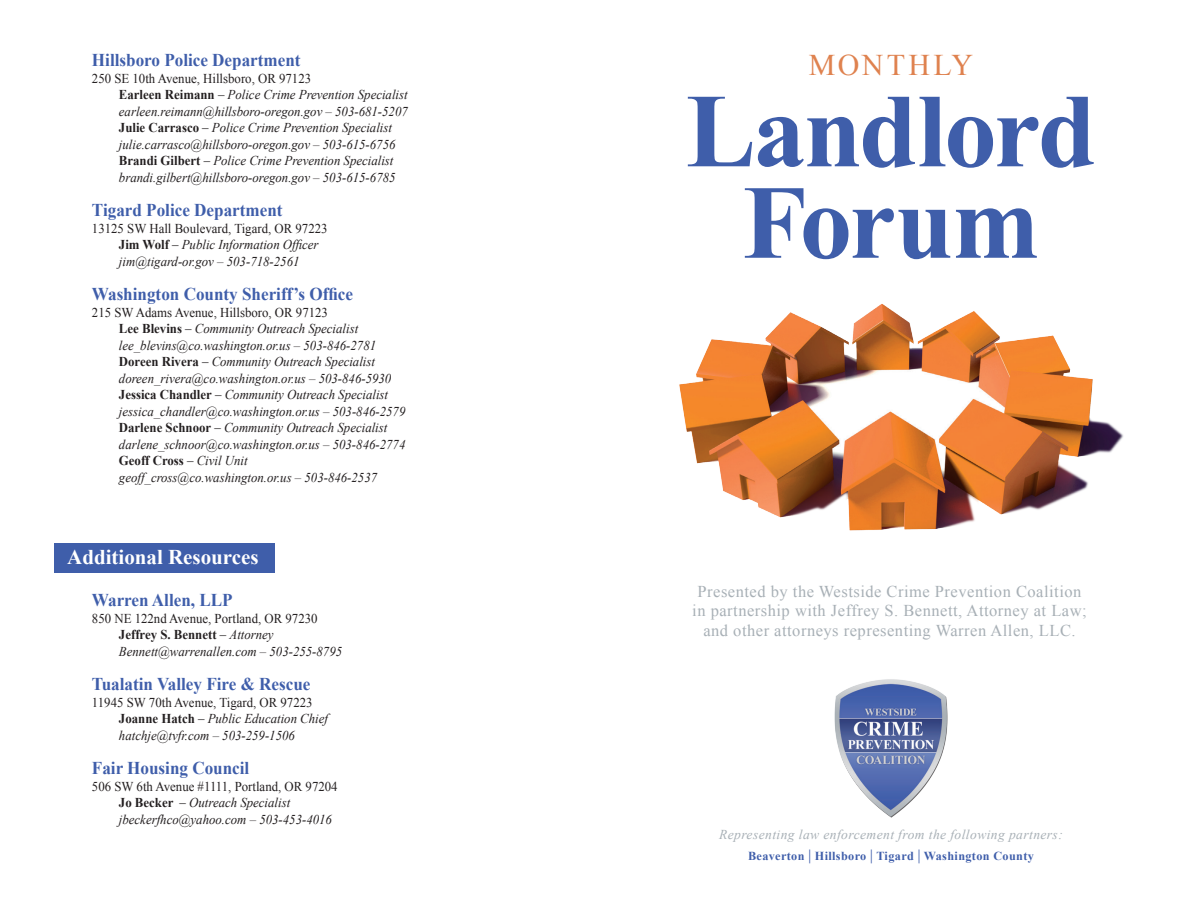
<style>
.page{position:relative;width:1188px;height:918px;background:#fff}
.page>*{position:absolute;margin:0;border:0;box-sizing:border-box;transform-origin:0 0}
.t1{font:700 105px/91.5px "Times New Roman";letter-spacing:-.02em;color:#3f5eaa;text-align:center}
.t2{font:30px "Times New Roman";letter-spacing:.095em;color:#df824f}
.t3{font:700 21px "Times New Roman";color:#fff}
.t4{font:700 18px "Times New Roman";color:#3f5eaa;scale:.95 1}
.t5{font:16.5px/19.5px "Times New Roman";letter-spacing:.03em;color:#a8b0b6;text-align:center}
.t6{font:italic 13.5px/16.5px "Times New Roman";color:#231f20;scale:.95 1}
.t7{font:italic 13.5px "Times New Roman";letter-spacing:.03em;color:#a8b0b6}
.t8{font:700 12.15px "Times New Roman";letter-spacing:.03em;color:#3f5eaa}
.s1{font-style:normal}
.s2{font-weight:700;font-style:normal}
.s3{font-size:15.3px}
</style>
<div class="page">
<img style="left:834px;top:679px;width:114px;height:139px">
<img style="left:679px;top:304px;width:445px;height:227px">
<div style="left:54px;top:544px;width:221px;height:29px;background:#3f5eaa"></div>
<h3 class="t4" style="left:92px;top:48px;width:221px">Hillsboro Police Department</h3>
<p class="t6" style="left:119px;top:70px;width:306px;text-indent:-27px"><span class="s1">250 SE 10th Avenue, Hillsboro, OR 97123<br></span><span class="s2">Earleen Reimann</span> <span class="s1">–</span> Police Crime Prevention Specialist earleen.reimann@hillsboro-oregon.gov – 503-681-5207<br><span class="s2">Julie Carrasco</span> <span class="s1">–</span> Police Crime Prevention Specialist julie.carrasco@hillsboro-oregon.gov – 503-615-6756<br><span class="s2">Brandi Gilbert</span> <span class="s1">–</span> Police Crime Prevention Specialist brandi.gilbert@hillsboro-oregon.gov – 503-615-6785</p>
<h3 class="t4" style="left:92px;top:198px;width:202px">Tigard Police Department</h3>
<p class="t6" style="left:119px;top:220px;width:221px;text-indent:-27px"><span class="s1">13125 SW Hall Boulevard, Tigard, OR 97223<br></span><span class="s2">Jim Wolf</span> <span class="s1">–</span> Public Information Officer jim@tigard-or.gov – 503-718-2561</p>
<h3 class="t4" style="left:92px;top:282px;width:276px">Washington County Sheriff’s Office</h3>
<p class="t6" style="left:119px;top:304px;width:303px;text-indent:-27px"><span class="s1">215 SW Adams Avenue, Hillsboro, OR 97123<br></span><span class="s2">Lee Blevins</span> <span class="s1">–</span> Community Outreach Specialist lee_blevins@co.washington.or.us – 503-846-2781<br><span class="s2">Doreen Rivera</span> <span class="s1">–</span> Community Outreach Specialist doreen_rivera@co.washington.or.us – 503-846-5930<br><span class="s2">Jessica Chandler</span> <span class="s1">–</span> Community Outreach Specialist jessica_chandler@co.washington.or.us – 503-846-2579<br><span class="s2">Darlene Schnoor</span> <span class="s1">–</span> Community Outreach Specialist darlene_schnoor@co.washington.or.us – 503-846-2774<br><span class="s2">Geoff Cross</span> <span class="s1">–</span> Civil Unit geoff_cross@co.washington.or.us – 503-846-2537</p>
<h3 class="t3" style="left:67px;top:543px;width:193px">Additional Resources</h3>
<h3 class="t4" style="left:92px;top:588px;width:150px">Warren Allen, LLP</h3>
<p class="t6" style="left:119px;top:610px;width:237px;text-indent:-27px"><span class="s1">850 NE 122nd Avenue, Portland, OR 97230<br></span><span class="s2">Jeffrey S. Bennett</span> <span class="s1">–</span> Attorney<br>Bennett@warrenallen.com – 503-255-8795</p>
<h3 class="t4" style="left:92px;top:672px;width:232px">Tualatin Valley Fire &amp; Rescue</h3>
<p class="t6" style="left:119px;top:694px;width:222px;text-indent:-27px"><span class="s1">11945 SW 70th Avenue, Tigard, OR 97223<br></span><span class="s2">Joanne Hatch</span> <span class="s1">–</span> Public Education Chief hatchje@tvfr.com – 503-259-1506</p>
<h3 class="t4" style="left:92px;top:756px;width:167px">Fair Housing Council</h3>
<p class="t6" style="left:119px;top:778px;width:232px;text-indent:-27px"><span class="s1">506 SW 6th Avenue #1111, Portland, OR 97204<br></span><span class="s2">Jo Becker</span> <span class="s1">–</span> Outreach Specialist jbeckerfhco@yahoo.com – 503-453-4016</p>
<h2 class="t2" style="left:809px;top:45px;width:166px">MONTHLY</h2>
<h1 class="t1" style="left:686px;top:83px;width:412px">Landlord<br>Forum</h1>
<p class="t5" style="left:692px;top:581px;width:396px">Presented by the Westside Crime Prevention Coalition in partnership with Jeffrey S. Bennett, Attorney at Law; and other attorneys representing Warren Allen, LLC.</p>
<p class="t7" style="left:719px;top:826px;width:345px">Representing law enforcement from the following partners:</p>
<p class="t8" style="left:748px;top:848px;width:287px">Beaverton <span class="s3">|</span> Hillsboro <span class="s3">|</span> Tigard <span class="s3">|</span> Washington County</p>
</div>
